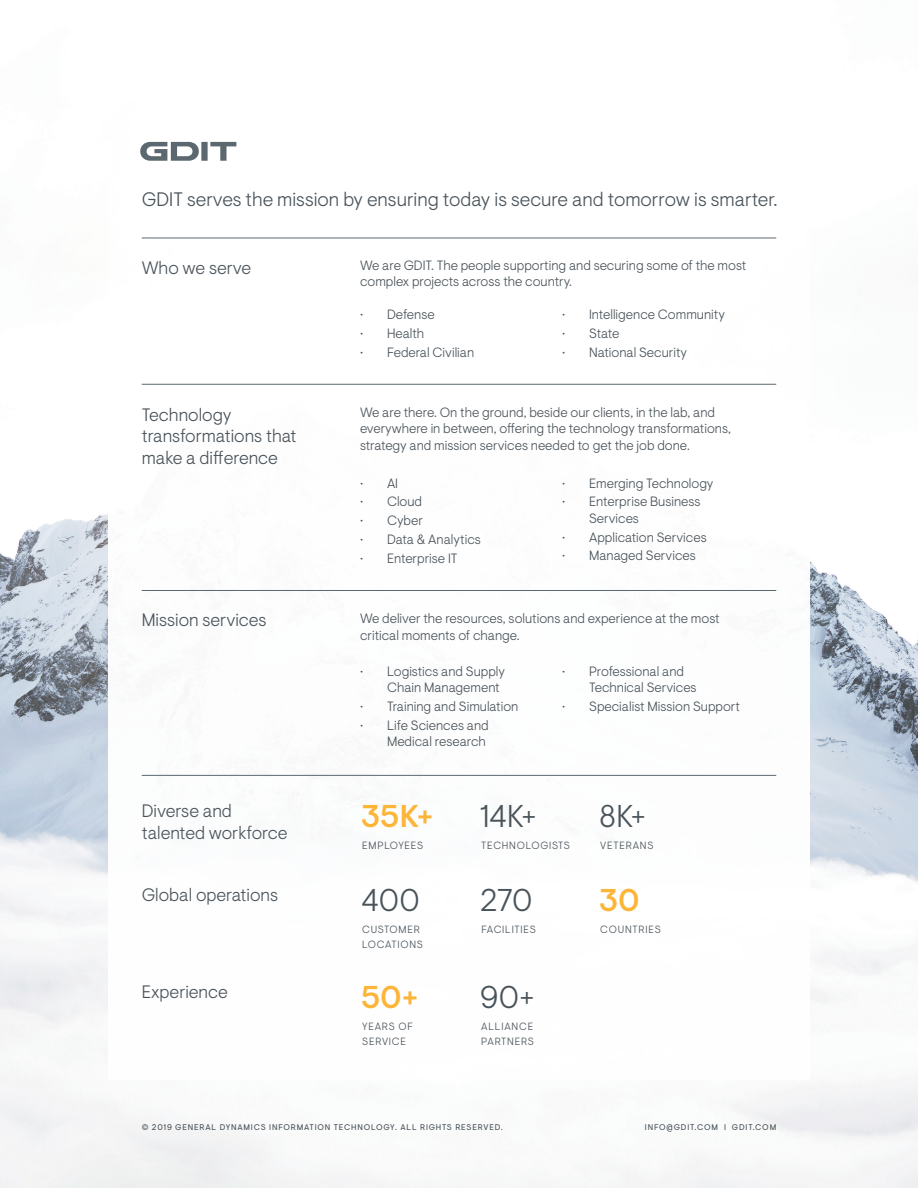
<style>
.page{position:relative;width:918px;height:1188px;background:#fff}
.page>*{position:absolute;margin:0;border:0;box-sizing:border-box;transform-origin:0 0}
.t1{font:300 31.5px "Visuelt Pro";color:#49535a}
.t2{font:500 31.5px "Visuelt Pro";color:#fcb539}
.t3{font:300 19.5px "Visuelt Pro";color:#49535a}
.t4{font:300 18px/21.6px "Visuelt Pro";color:#49535a}
.t5{font:300 13.5px/16.2px "Visuelt Pro";color:#49535a}
.t6{font:300 10.5px/15px "Visuelt Pro";letter-spacing:.075em;color:#49535a}
.t7{font:8.25px "Visuelt Pro";letter-spacing:.1em;color:#49535a}
</style>
<div class="page">
<img style="left:0;top:514px;width:918px;height:674px">
<div style="left:108px;top:108px;width:702px;height:972px;background:#fff"></div>
<svg style="left:140px;top:142px;width:96px;height:19px"></svg>
<hr style="left:142px;top:384px;width:634px;height:1px;background:#5c686f">
<hr style="left:142px;top:590px;width:634px;height:1px;background:#5c686f">
<hr style="left:142px;top:238px;width:634px;height:1px;background:#5c686f">
<hr style="left:142px;top:775px;width:634px;height:1px;background:#5c686f">
<h2 class="t3" style="left:142px;top:188px;width:637px">GDIT serves the mission by ensuring today is secure and tomorrow is smarter.</h2>
<h3 class="t4" style="left:142px;top:257px;width:111px">Who we serve</h3>
<p class="t5" style="left:360px;top:258px;width:388px">We are GDIT. The people supporting and securing some of the most complex projects across the country.</p>
<p class="t5" style="left:360px;top:306px;width:76px">• Defense</p>
<p class="t5" style="left:360px;top:325px;width:66px">• Health</p>
<p class="t5" style="left:360px;top:344px;width:116px">• Federal Civilian</p>
<p class="t5" style="left:562px;top:306px;width:164px">• Intelligence Community</p>
<p class="t5" style="left:562px;top:325px;width:59px">• State</p>
<p class="t5" style="left:562px;top:344px;width:126px">• National Security</p>
<h3 class="t4" style="left:142px;top:404px;width:156px">Technology transformations that make a difference</h3>
<p class="t5" style="left:360px;top:405px;width:372px">We are there. On the ground, beside our clients, in the lab, and everywhere in between, offering the technology transformations, strategy and mission services needed to get the job done.</p>
<p class="t5" style="left:360px;top:475px;width:40px">• AI</p>
<p class="t5" style="left:360px;top:494px;width:64px">• Cloud</p>
<p class="t5" style="left:360px;top:513px;width:64px">• Cyber</p>
<p class="t5" style="left:360px;top:532px;width:122px">• Data &amp; Analytics</p>
<p class="t5" style="left:360px;top:551px;width:99px">• Enterprise IT</p>
<p class="t5" style="left:562px;top:475px;width:153px">• Emerging Technology</p>
<p class="t5" style="left:589px;top:494px;width:113px;text-indent:-27px">• Enterprise Business<br>Services</p>
<p class="t5" style="left:562px;top:529px;width:146px">• Application Services</p>
<p class="t5" style="left:562px;top:548px;width:135px">• Managed Services</p>
<h3 class="t4" style="left:142px;top:609px;width:126px">Mission services</h3>
<p class="t5" style="left:360px;top:611px;width:361px">We deliver the resources, solutions and experience at the most critical moments of change.</p>
<p class="t5" style="left:387px;top:663px;width:120px;text-indent:-27px">• Logistics and Supply<br>Chain Management</p>
<p class="t5" style="left:360px;top:698px;width:160px">• Training and Simulation</p>
<p class="t5" style="left:360px;top:717px;width:130px;text-align:right">• Life Sciences and<br>Medical research</p>
<p class="t5" style="left:589px;top:663px;width:109px;text-indent:-27px">• Professional and<br>Technical Services</p>
<p class="t5" style="left:562px;top:698px;width:179px">• Specialist Mission Support</p>
<h3 class="t4" style="left:142px;top:801px;width:147px">Diverse and talented workforce</h3>
<h1 class="t2" style="left:361px;top:798px;width:73px">35K+</h1>
<p class="t6" style="left:362px;top:838px;width:63px">EMPLOYEES</p>
<h1 class="t1" style="left:480px;top:798px;width:58px">14K+</h1>
<p class="t6" style="left:481px;top:838px;width:90px">TECHNOLOGISTS</p>
<h1 class="t1" style="left:599px;top:798px;width:48px">8K+</h1>
<p class="t6" style="left:600px;top:838px;width:55px">VETERANS</p>
<h3 class="t4" style="left:142px;top:884px;width:138px">Global operations</h3>
<h1 class="t1" style="left:361px;top:882px;width:60px">400</h1>
<p class="t6" style="left:362px;top:922px;width:62px">CUSTOMER<br>LOCATIONS</p>
<h1 class="t1" style="left:480px;top:882px;width:54px">270</h1>
<p class="t6" style="left:481px;top:922px;width:56px">FACILITIES</p>
<h3 class="t4" style="left:142px;top:981px;width:88px">Experience</h3>
<h1 class="t1" style="left:480px;top:979px;width:56px">90+</h1>
<p class="t6" style="left:481px;top:1019px;width:54px">ALLIANCE<br>PARTNERS</p>
<h1 class="t2" style="left:361px;top:979px;width:59px">50+</h1>
<p class="t6" style="left:362px;top:1019px;width:52px">YEARS OF<br>SERVICE</p>
<h1 class="t2" style="left:599px;top:882px;width:42px">30</h1>
<p class="t6" style="left:600px;top:922px;width:62px">COUNTRIES</p>
<p class="t7" style="left:142px;top:1123px;width:363px">© 2019 GENERAL DYNAMICS INFORMATION TECHNOLOGY. ALL RIGHTS RESERVED.</p>
<p class="t7" style="left:645px;top:1123px;width:133px">INFO@GDIT.COM I GDIT.COM</p>
</div>
